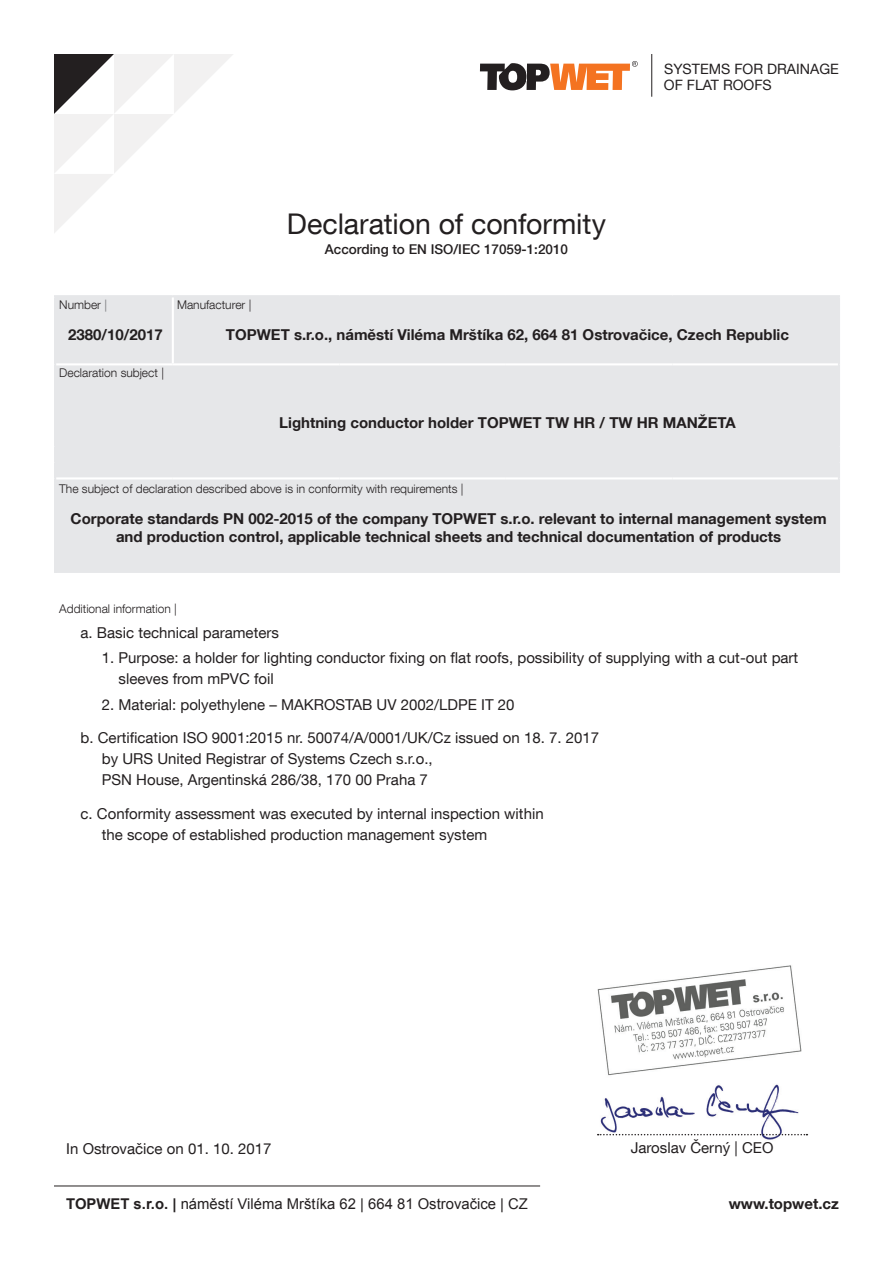
<style>
.page{position:relative;width:893px;height:1263px;background:#fff}
.page>*{position:absolute;margin:0;border:0;box-sizing:border-box;transform-origin:0 0}
.t1{font:28.5px "Helvetica Neue LT Com";letter-spacing:-.005em;color:#231f20}
.Text_-_normal{font:15px/21px "Helvetica Neue LT Com";color:#231f20}
.Text_-_normal-2{font:700 15px/18px "Helvetica Neue LT Com";color:#231f20;text-align:center}
.t2{font:14.85px "Arial";color:#231f20}
.t3{font:14.25px/15.8px "Helvetica Neue LT Com";color:#231f20}
.t4{font:500 13.5px "Helvetica Neue LT Com";color:#231f20}
.Text_-_normal-3{font:300 12px "Helvetica Neue LT Com";color:#231f20}
.s1{font-weight:400;color:#808285}
.s2{font-weight:700}
</style>
<div class="page">
<img style="left:597px;top:965px;width:212px;height:175px">
<svg style="left:54px;top:54px;width:179px;height:179px"></svg>
<svg style="left:598px;top:1134px;width:209px;height:1px"></svg>
<hr style="left:651px;top:54px;width:1px;height:43px;background:#231f20">
<svg style="left:480px;top:61px;width:158px;height:29px"></svg>
<hr style="left:54px;top:1186px;width:486px;height:1px;background:#231f20">
<div style="left:56px;top:297px;width:782px;height:276px;background:#e6e7e9"></div>
<hr style="left:838px;top:478px;width:2px;height:95px;background:#e6e7e9">
<hr style="left:838px;top:297px;width:2px;height:67px;background:#e6e7e9">
<hr style="left:838px;top:364px;width:2px;height:82px;background:#e6e7e9">
<hr style="left:56px;top:363px;width:117px;height:2px;background:#fff">
<hr style="left:173px;top:363px;width:166px;height:2px;background:#fff">
<hr style="left:339px;top:363px;width:167px;height:2px;background:#fff">
<hr style="left:506px;top:363px;width:166px;height:2px;background:#fff">
<hr style="left:672px;top:363px;width:166px;height:2px;background:#fff">
<hr style="left:56px;top:477px;width:117px;height:2px;background:#fff">
<hr style="left:173px;top:477px;width:166px;height:2px;background:#fff">
<hr style="left:339px;top:477px;width:167px;height:2px;background:#fff">
<hr style="left:506px;top:477px;width:166px;height:2px;background:#fff">
<hr style="left:672px;top:477px;width:166px;height:2px;background:#fff">
<hr style="left:172px;top:297px;width:2px;height:66px;background:#fff">
<hr style="left:54px;top:295px;width:119px;height:2px;background:#e6e7e9">
<hr style="left:54px;top:297px;width:2px;height:67px;background:#e6e7e9">
<hr style="left:173px;top:295px;width:166px;height:2px;background:#e6e7e9">
<hr style="left:339px;top:295px;width:167px;height:2px;background:#e6e7e9">
<hr style="left:506px;top:295px;width:166px;height:2px;background:#e6e7e9">
<hr style="left:672px;top:295px;width:168px;height:2px;background:#e6e7e9">
<hr style="left:54px;top:364px;width:2px;height:82px;background:#e6e7e9">
<svg style="left:54px;top:446px;width:2px;height:32px"></svg>
<svg style="left:838px;top:446px;width:2px;height:32px"></svg>
<hr style="left:54px;top:478px;width:2px;height:95px;background:#e6e7e9">
<p class="t3" style="left:664px;top:60px;width:176px">SYSTEMS FOR DRAINAGE<br>OF FLAT ROOFS</p>
<h1 class="t1" style="left:287px;top:206px;width:321px">Declaration of conformity</h1>
<p class="t4" style="left:325px;top:241px;width:245px">According to EN ISO/IEC 17059-1:2010</p>
<p class="Text_-_normal-3" style="left:59px;top:297px;width:49px">Number <span class="s1">|</span></p>
<p class="Text_-_normal-2" style="left:68px;top:325px;width:96px">2380/10/2017</p>
<p class="Text_-_normal-3" style="left:59px;top:366px;width:106px">Declaration subject |</p>
<p class="Text_-_normal-3" style="left:177px;top:297px;width:76px">Manufacturer |</p>
<p class="Text_-_normal-2" style="left:226px;top:325px;width:565px">TOPWET s.r.o., náměstí Viléma Mrštíka 62, 664 81 Ostrovačice, Czech Republic</p>
<p class="Text_-_normal-2" style="left:279px;top:413px;width:458px">Lightning conductor holder TOPWET TW HR / TW HR MANŽETA</p>
<p class="Text_-_normal-3" style="left:59px;top:482px;width:406px">The subject of declaration described above is in conformity with requirements |</p>
<p class="Text_-_normal-2" style="left:71px;top:509px;width:757px">Corporate standards PN 002-2015 of the company TOPWET s.r.o. relevant to internal management system and production control, applicable technical sheets and technical documentation of products</p>
<p class="Text_-_normal-3" style="left:59px;top:601px;width:119px">Additional information |</p>
<p class="Text_-_normal" style="left:81px;top:622px;width:200px">a. Basic technical parameters</p>
<p class="Text_-_normal" style="left:119px;top:647px;width:681px;text-indent:-17px">1. Purpose: a holder for lighting conductor fixing on flat roofs, possibility of supplying with a cut-out part sleeves from mPVC foil</p>
<p class="Text_-_normal" style="left:102px;top:693px;width:414px">2. Material: polyethylene – MAKROSTAB UV 2002/LDPE IT 20</p>
<p class="Text_-_normal" style="left:81px;top:727px;width:520px">b. Certification ISO 9001:2015 nr. 50074/A/0001/UK/Cz issued on 18. 7. 2017</p>
<p class="Text_-_normal" style="left:102px;top:748px;width:332px">by URS United Registrar of Systems Czech s.r.o.,</p>
<p class="Text_-_normal" style="left:102px;top:769px;width:328px">PSN House, Argentinská 286/38, 170 00 Praha 7</p>
<p class="Text_-_normal" style="left:81px;top:803px;width:465px">c. Conformity assessment was executed by internal inspection within</p>
<p class="Text_-_normal" style="left:102px;top:824px;width:387px">the scope of established production management system</p>
<p class="Text_-_normal" style="left:66px;top:1137px;width:207px">In Ostrovačice on 01. 10. 2017</p>
<p class="Text_-_normal" style="left:631px;top:1137px;width:144px">Jaroslav Černý | CEO</p>
<p class="t2" style="left:66px;top:1194px;width:463px"><span class="s2">TOPWET s.r.o. |</span> náměstí Viléma Mrštíka 62 | 664 81 Ostrovačice | CZ</p>
<p class="Text_-_normal-2" style="left:729px;top:1194px;width:112px">www.topwet.cz</p>
</div>
